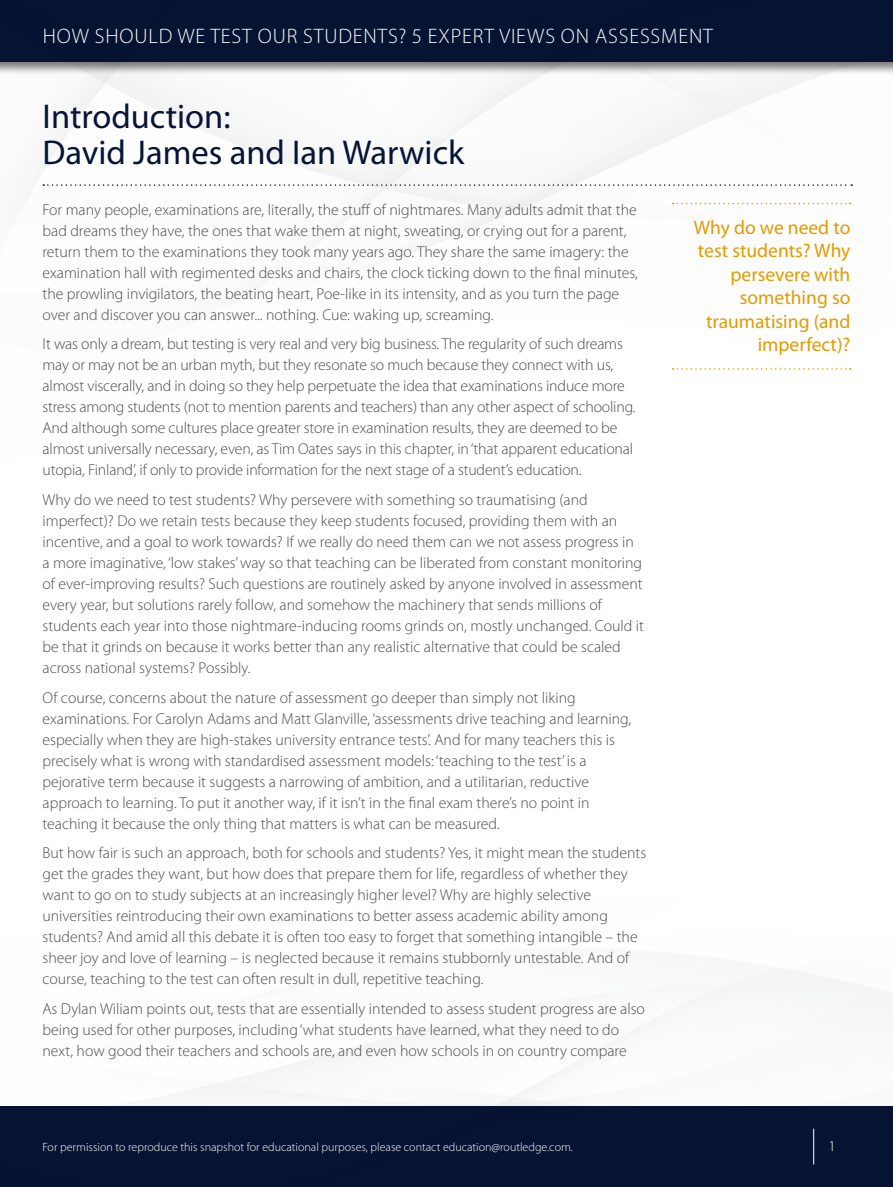
<style>
.page{position:relative;width:893px;height:1187px;background:#fff}
.page>*{position:absolute;margin:0;border:0;box-sizing:border-box;transform-origin:0 0}
.t1{font:34.5px/36px "Myriad Pro";color:#071434}
.t2{font:300 21px "Myriad Pro";letter-spacing:.04em;color:#fff}
.t3{font:19.5px/23.4px "Myriad Pro";color:#e29b00;text-align:right}
.t4{font:300 15.75px/21px "Myriad Pro";color:#4b4c4d}
.t5{font:300 15px "Myriad Pro";color:#fff}
.t6{font:300 12px "Myriad Pro";color:#fff}
</style>
<div class="page">
<img style="left:30px;top:76px;width:863px;height:1030px">
<div style="left:0;top:1106px;width:893px;height:80px;background:#071434"></div>
<div style="left:0;top:0;width:893px;height:76px;background:#231f20;opacity:.6"></div>
<div style="left:0;top:0;width:893px;height:62px;background:#071434"></div>
<hr style="left:813px;top:1128px;width:1px;height:36px;background:#fff">
<svg style="left:673px;top:203px;width:178px;height:1px"></svg>
<svg style="left:673px;top:368px;width:178px;height:1px"></svg>
<svg style="left:43px;top:184px;width:809px;height:2px"></svg>
<h2 class="t2" style="left:43px;top:24px;width:672px">HOW SHOULD WE TEST OUR STUDENTS? 5 EXPERT VIEWS ON ASSESSMENT</h2>
<h1 class="t1" style="left:43px;top:99px;width:423px">Introduction:<br>David James and Ian Warwick</h1>
<p class="t4" style="left:43px;top:199px;width:597px">For many people, examinations are, literally, the stuff of nightmares. Many adults admit that the bad dreams they have, the ones that wake them at night, sweating, or crying out for a parent, return them to the examinations they took many years ago. They share the same imagery: the examination hall with regimented desks and chairs, the clock ticking down to the final minutes, the prowling invigilators, the beating heart, Poe-like in its intensity, and as you turn the page over and discover you can answer... nothing. Cue: waking up, screaming.</p>
<p class="t4" style="left:43px;top:334px;width:595px">It was only a dream, but testing is very real and very big business. The regularity of such dreams may or may not be an urban myth, but they resonate so much because they connect with us, almost viscerally, and in doing so they help perpetuate the idea that examinations induce more stress among students (not to mention parents and teachers) than any other aspect of schooling.<br>And although some cultures place greater store in examination results, they are deemed to be almost universally necessary, even, as Tim Oates says in this chapter, in ‘that apparent educational utopia, Finland’, if only to provide information for the next stage of a student’s education.</p>
<p class="t4" style="left:43px;top:489px;width:603px">Why do we need to test students? Why persevere with something so traumatising (and imperfect)? Do we retain tests because they keep students focused, providing them with an incentive, and a goal to work towards? If we really do need them can we not assess progress in a more imaginative, ‘low stakes’ way so that teaching can be liberated from constant monitoring of ever-improving results? Such questions are routinely asked by anyone involved in assessment every year, but solutions rarely follow, and somehow the machinery that sends millions of students each year into those nightmare-inducing rooms grinds on, mostly unchanged. Could it be that it grinds on because it works better than any realistic alternative that could be scaled across national systems? Possibly.</p>
<p class="t4" style="left:43px;top:687px;width:590px">Of course, concerns about the nature of assessment go deeper than simply not liking examinations. For Carolyn Adams and Matt Glanville, ‘assessments drive teaching and learning, especially when they are high-stakes university entrance tests’. And for many teachers this is precisely what is wrong with standardised assessment models: ‘teaching to the test’ is a pejorative term because it suggests a narrowing of ambition, and a utilitarian, reductive approach to learning. To put it another way, if it isn’t in the final exam there’s no point in teaching it because the only thing that matters is what can be measured.</p>
<p class="t4" style="left:43px;top:842px;width:605px">But how fair is such an approach, both for schools and students? Yes, it might mean the students get the grades they want, but how does that prepare them for life, regardless of whether they want to go on to study subjects at an increasingly higher level? Why are highly selective universities reintroducing their own examinations to better assess academic ability among students? And amid all this debate it is often too easy to forget that something intangible – the sheer joy and love of learning – is neglected because it remains stubbornly untestable. And of course, teaching to the test can often result in dull, repetitive teaching.</p>
<p class="t4" style="left:43px;top:998px;width:604px">As Dylan Wiliam points out, tests that are essentially intended to assess student progress are also being used for other purposes, including ‘what students have learned, what they need to do next, how good their teachers and schools are, and even how schools in on country compare</p>
<p class="t3" style="left:694px;top:216px;width:158px">Why do we need to test students? Why persevere with something so traumatising (and imperfect)?</p>
<p class="t6" style="left:43px;top:1140px;width:532px">For permission to reproduce this snapshot for educational purposes, please contact education@routledge.com.</p>
<p class="t5" style="left:828px;top:1137px;width:9px">1</p>
</div>
